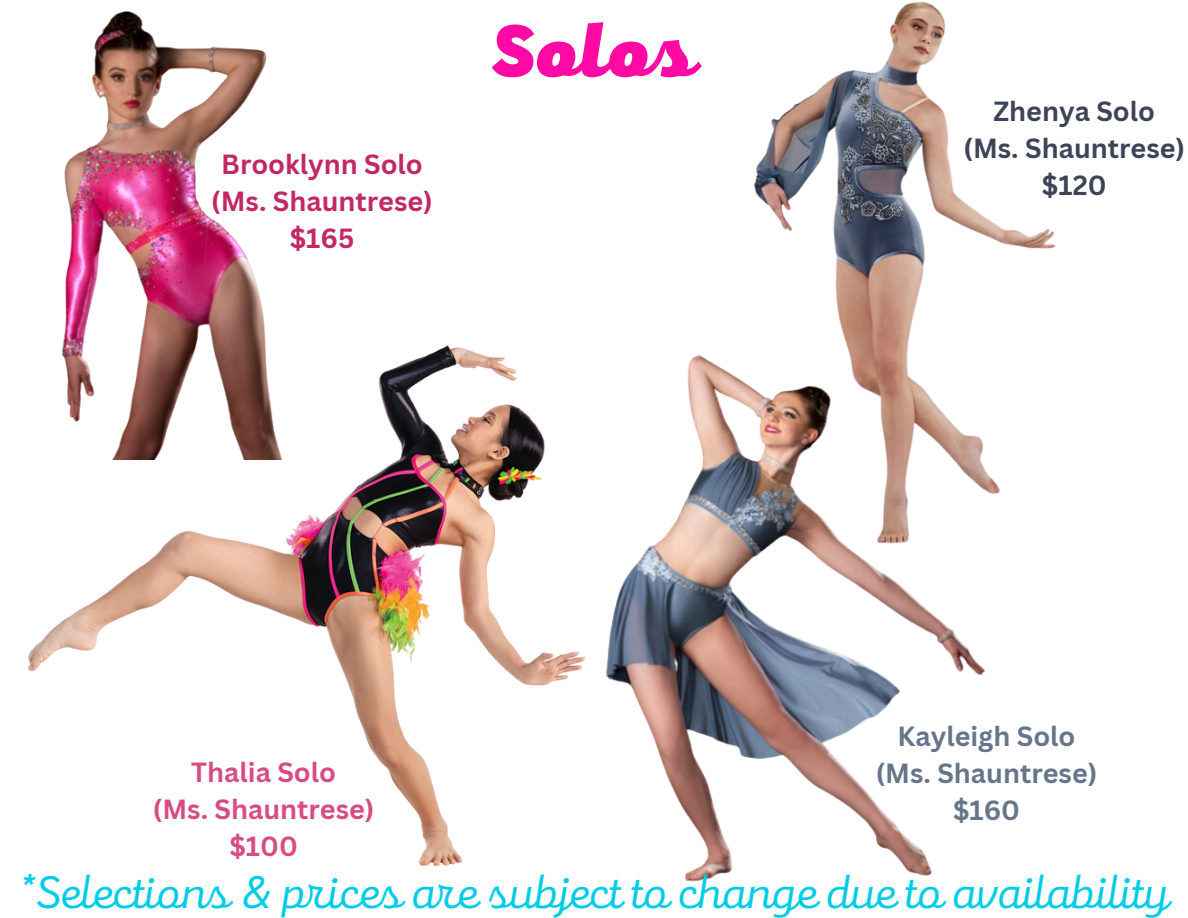
<style>
.page{position:relative;width:1188px;height:918px;background:#fff}
.page>*{position:absolute;margin:0;border:0;box-sizing:border-box;transform-origin:0 0}
.t1{font:900 75.45px "Mixa";color:#ff09a4}
.t2{font:47.25px "Mixa";color:#00cce8}
.t3{font:700 27px "Canva Sans";color:#c32864}
.t4{font:700 27px "Canva Sans";color:#67758b}
.t5{font:700 27px "Canva Sans";color:#d94c83}
.t6{font:700 27px "Canva Sans";color:#3e4456}
</style>
<div class="page">
<img style="left:606px;top:355px;width:379px;height:527px">
<img style="left:28px;top:345px;width:557px;height:521px">
<img style="left:28px;top:11px;width:275px;height:448px">
<img style="left:697px;top:3px;width:359px;height:542px">
<p class="t3" style="left:221px;top:145px;width:203px">Brooklynn Solo</p>
<p class="t3" style="left:211px;top:182px;width:223px">(Ms. Shauntrese)</p>
<p class="t3" style="left:290px;top:219px;width:66px">$165</p>
<p class="t1" style="left:491px;top:1px;width:207px">Solos</p>
<p class="t6" style="left:994px;top:92px;width:163px">Zhenya Solo</p>
<p class="t6" style="left:963px;top:129px;width:223px">(Ms. Shauntrese)</p>
<p class="t6" style="left:1042px;top:166px;width:66px">$120</p>
<p class="t5" style="left:191px;top:753px;width:146px">Thalia Solo</p>
<p class="t5" style="left:153px;top:790px;width:223px">(Ms. Shauntrese)</p>
<p class="t5" style="left:229px;top:827px;width:70px">$100</p>
<p class="t4" style="left:898px;top:717px;width:179px">Kayleigh Solo</p>
<p class="t4" style="left:876px;top:754px;width:223px">(Ms. Shauntrese)</p>
<h2 class="t4" style="left:953px;top:791px;width:69px">$160</h2>
<p class="t2" style="left:19px;top:861px;width:1152px">*Selections &amp; prices are subject to change due to availability</p>
</div>
